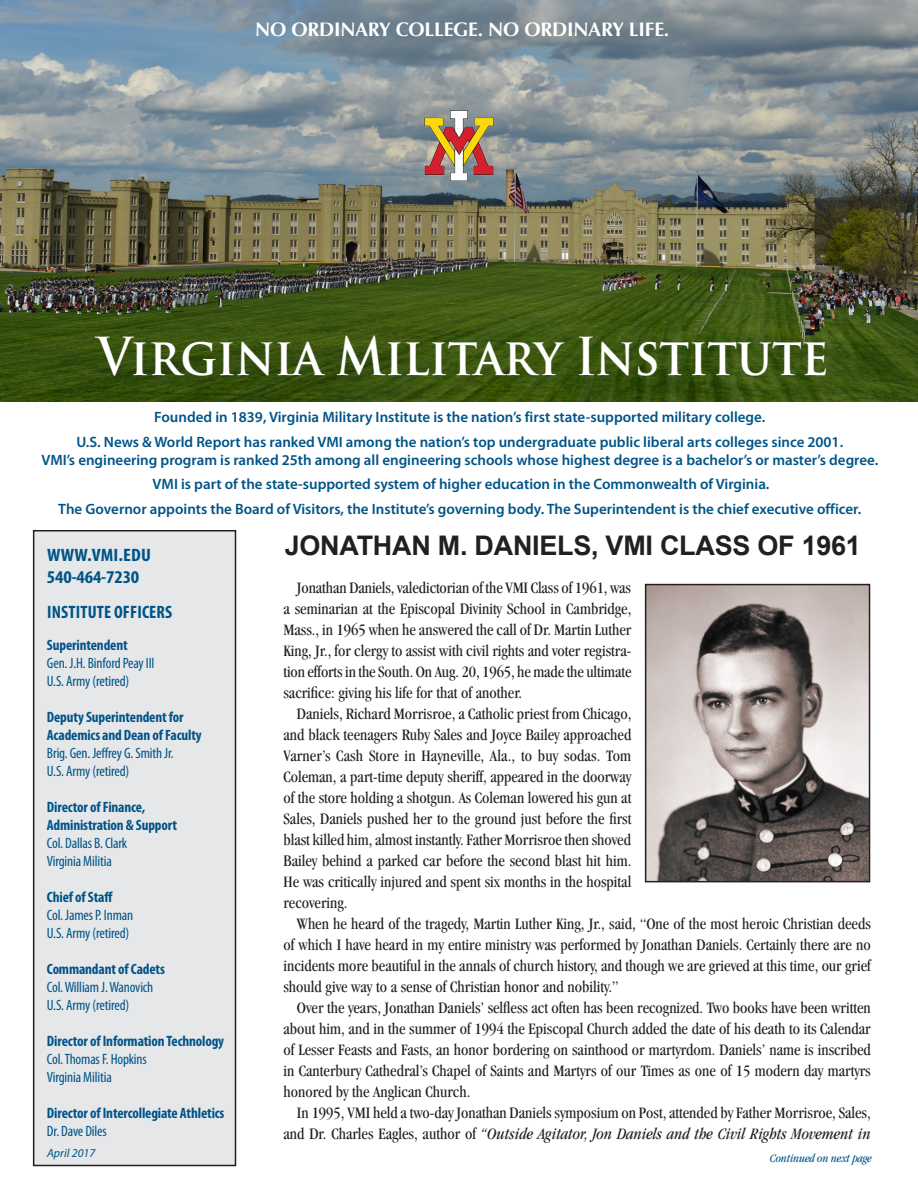
<style>
.page{position:relative;width:918px;height:1188px;background:#fff}
.page>*{position:absolute;margin:0;border:0;box-sizing:border-box;transform-origin:0 0}
.t1{font:700 51px "Trajan Pro";letter-spacing:-.01em;color:#fff;scale:.92 1}
.TOC_Body_Text{font:700 27px "Arial";letter-spacing:-.01em;color:#231f20}
.t2{font:700 19.5px "Optima";letter-spacing:-.01em;color:#fff}
.t3{font:700 condensed 18px/21.6px "Myriad Pro";letter-spacing:-.01em;color:#005487;scale:1.1 1}
.t4{font:700 condensed 18px "Myriad Pro";letter-spacing:.01em;color:#005487}
.t5{font:condensed 16.5px/21px "Garamond";color:#231f20;text-align:justify}
.t6{font:600 15px/24.8px "Myriad Pro";color:#005487;text-align:center}
.t7{font:condensed 15px/18px "Myriad Pro";letter-spacing:-.01em;color:#005487}
.t8{font:700 condensed 15px/18px "Myriad Pro";letter-spacing:-.01em;color:#005487}
.TOC_Body_Text-2{font:italic condensed 12px "Garamond";letter-spacing:-.01em;color:#005487}
.t9{font:italic 12px "Myriad Pro";color:#005487}
.s1{font-style:italic}
</style>
<div class="page">
<img style="left:1px;top:0;width:917px;height:402px">
<div style="left:34px;top:531px;width:201px;height:635px;background:#e6e7e9"></div>
<div style="left:33px;top:530px;width:203px;height:636px;border:2px solid #231f20"></div>
<img style="left:424px;top:109px;width:70px;height:73px">
<img style="left:648px;top:587px;width:219px;height:292px">
<div style="left:645px;top:584px;width:225px;height:298px;border:2px solid #231f20"></div>
<p class="t2" style="left:255px;top:18px;width:416px">NO ORDINARY COLLEGE. NO ORDINARY LIFE.</p>
<h1 class="t1" style="left:97px;top:325px;width:796px">Virginia Military Institute</h1>
<p class="t6" style="left:76px;top:404px;width:768px">Founded in 1839, Virginia Military Institute is the nation’s first state-supported military college.<br>U.S. News &amp; World Report has ranked VMI among the nation’s top undergraduate public liberal arts colleges since 2001.</p>
<p class="t6" style="left:41px;top:447px;width:838px">VMI’s engineering program is ranked 25th among all engineering schools whose highest degree is a bachelor’s or master’s degree.<br>VMI is part of the state-supported system of higher education in the Commonwealth of Virginia.<br>The Governor appoints the Board of Visitors, the Institute’s governing body. The Superintendent is the chief executive officer.</p>
<p class="t3" style="left:47px;top:544px;width:96px">WWW.VMI.EDU<br>540-464-7230</p>
<p class="t4" style="left:47px;top:601px;width:127px">INSTITUTE OFFICERS</p>
<p class="t8" style="left:47px;top:635px;width:82px">Superintendent</p>
<p class="t7" style="left:47px;top:653px;width:109px">Gen. J.H. Binford Peay III<br>U.S. Army (retired)</p>
<p class="t8" style="left:47px;top:707px;width:156px">Deputy Superintendent for<br>Academics and Dean of Faculty</p>
<p class="t7" style="left:47px;top:743px;width:128px">Brig. Gen. Jeffrey G. Smith Jr.<br>U.S. Army (retired)</p>
<p class="t8" style="left:47px;top:797px;width:132px">Director of Finance,<br>Administration &amp; Support</p>
<p class="t7" style="left:47px;top:833px;width:82px">Col. Dallas B. Clark<br>Virginia Militia</p>
<p class="t8" style="left:47px;top:887px;width:67px">Chief of Staff</p>
<p class="t7" style="left:47px;top:905px;width:88px">Col. James P. Inman<br>U.S. Army (retired)</p>
<p class="t8" style="left:47px;top:959px;width:119px">Commandant of Cadets</p>
<p class="t7" style="left:47px;top:977px;width:108px">Col. William J. Wanovich<br>U.S. Army (retired)</p>
<p class="t8" style="left:47px;top:1031px;width:179px">Director of Information Technology</p>
<p class="t7" style="left:47px;top:1049px;width:101px">Col. Thomas F. Hopkins<br>Virginia Militia</p>
<p class="t8" style="left:47px;top:1103px;width:179px">Director of Intercollegiate Athletics</p>
<p class="t7" style="left:47px;top:1121px;width:61px">Dr. Dave Diles</p>
<p class="t9" style="left:47px;top:1146px;width:50px">April 2017</p>
<p class="TOC_Body_Text" style="left:285px;top:528px;width:578px">JONATHAN M. DANIELS, VMI CLASS OF 1961</p>
<p class="t5" style="left:284px;top:577px;width:349px;text-indent:13px">Jonathan Daniels, valedictorian of the VMI Class of 1961, was a seminarian at the Episcopal Divinity School in Cambridge, Mass., in 1965 when he answered the call of Dr. Martin Luther King, Jr., for clergy to assist with civil rights and voter registra&shy;tion efforts in the South. On Aug. 20, 1965, he made the ultimate sacrifice: giving his life for that of another.</p>
<p class="t5" style="left:284px;top:703px;width:349px;text-indent:13px">Daniels, Richard Morrisroe, a Catholic priest from Chicago, and black teenagers Ruby Sales and Joyce Bailey approached Varner’s Cash Store in Hayneville, Ala., to buy sodas. Tom Coleman, a part-time deputy sheriff, appeared in the doorway of the store holding a shotgun. As Coleman lowered his gun at Sales, Daniels pushed her to the ground just before the first blast killed him, almost instantly. Father Morrisroe then shoved Bailey behind a parked car before the second blast hit him.<br>He was critically injured and spent six months in the hospital recovering.</p>
<p class="t5" style="left:284px;top:913px;width:589px;text-indent:13px">When he heard of the tragedy, Martin Luther King, Jr., said, “One of the most heroic Christian deeds of which I have heard in my entire ministry was performed by Jonathan Daniels. Certainly there are no incidents more beautiful in the annals of church history, and though we are grieved at this time, our grief should give way to a sense of Christian honor and nobility.”</p>
<p class="t5" style="left:284px;top:997px;width:589px;text-indent:13px">Over the years, Jonathan Daniels’ selfless act often has been recognized. Two books have been written about him, and in the summer of 1994 the Episcopal Church added the date of his death to its Calendar of Lesser Feasts and Fasts, an honor bordering on sainthood or martyrdom. Daniels’ name is inscribed in Canterbury Cathedral’s Chapel of Saints and Martyrs of our Times as one of 15 modern day martyrs honored by the Anglican Church.</p>
<p class="t5" style="left:284px;top:1102px;width:589px;text-align:right">In 1995, VMI held a two-day Jonathan Daniels symposium on Post, attended by Father Morrisroe, Sales, and Dr. Charles Eagles, author of <span class="s1">“Outside Agitator, Jon Daniels and the Civil Rights Movement in</span></p>
<p class="TOC_Body_Text-2" style="left:770px;top:1152px;width:104px">Continued on next page</p>
</div>
